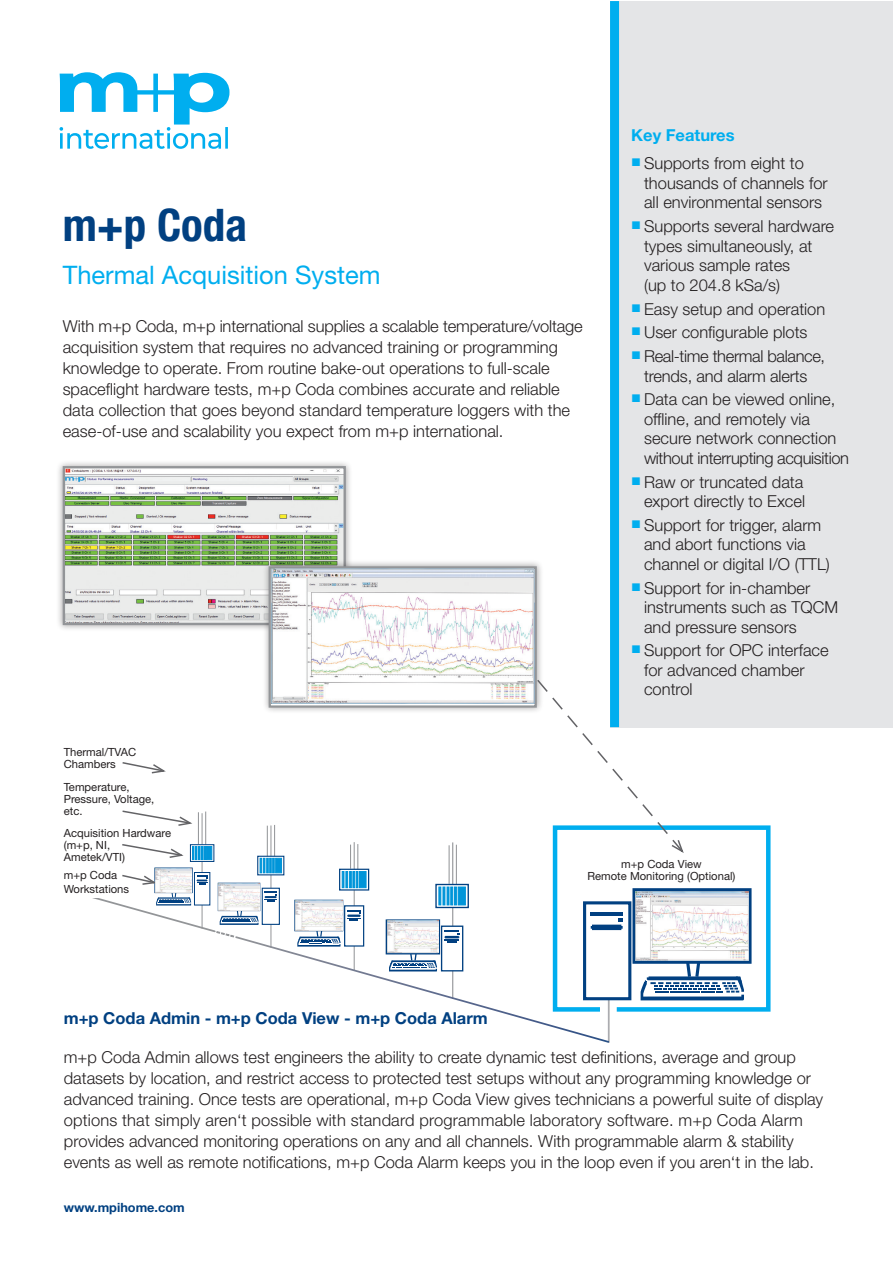
<style>
.page{position:relative;width:893px;height:1263px;background:#fff}
.page>*{position:absolute;margin:0;border:0;box-sizing:border-box;transform-origin:0 0}
.Hauptüberschrift_wei{font:700 condensed 45px "Helvetica Neue LT Std";color:#014081}
.Hauptüberschrift2{font:25.5px "Helvetica Neue LT Std";color:#00aeef}
.Fließtext{font:300 16.5px/19.5px "Helvetica Neue LT Std";color:#231f20}
.Fließtext-2{font:300 16.5px/19.5px "Helvetica Neue LT Std";letter-spacing:-.02em;color:#231f20;text-align:center}
.Überschrift_3{font:700 16.5px "Helvetica Neue LT Std";color:#014081}
.Überschrift_3-2{font:700 16.5px "Helvetica Neue LT Std";color:#00aeef}
.t1{font:700 12.75px "Helvetica Neue LT Std";color:#014081}
.Adresse{font:11.25px/12px "Helvetica Neue LT Std";color:#231f20}
</style>
<div class="page">
<div style="left:610px;top:1px;width:283px;height:726px;background:#e4e5e7"></div>
<div style="left:610px;top:1px;width:9px;height:726px;background:#00aeef"></div>
<svg style="left:60px;top:72px;width:169px;height:77px"></svg>
<div style="left:56px;top:459px;width:296px;height:173px;background:#231f20;opacity:.4"></div>
<img style="left:66px;top:469px;width:277px;height:153px">
<div style="left:63px;top:466px;width:283px;height:159px;border:2px solid #939598"></div>
<div style="left:262px;top:560px;width:281px;height:154px;background:#231f20;opacity:.4"></div>
<img style="left:272px;top:569px;width:262px;height:109px">
<div style="left:269px;top:566px;width:268px;height:142px;border:2px solid #939598"></div>
<svg style="left:92px;top:678px;width:681px;height:365px"></svg>
<img style="left:387px;top:921px;width:52px;height:32px">
<img style="left:296px;top:901px;width:46px;height:29px">
<img style="left:219px;top:887px;width:40px;height:23px">
<img style="left:155px;top:868px;width:37px;height:24px">
<img style="left:636px;top:891px;width:112px;height:69px">
<img style="left:165px;top:689px;width:408px;height:198px">
<p class="Hauptüberschrift_wei" style="left:63px;top:197px;width:186px">m+p Coda</p>
<p class="Hauptüberschrift2" style="left:63px;top:260px;width:319px">Thermal Acquisition System</p>
<p class="Fließtext" style="left:63px;top:316px;width:522px;line-height:21px">With m+p Coda, m+p international supplies a scalable temperature/voltage acquisition system that requires no advanced training or programming knowledge to operate. From routine bake-out operations to full-scale spaceflight hardware tests, m+p Coda combines accurate and reliable data collection that goes beyond standard temperature loggers with the ease-of-use and scalability you expect from m+p international.</p>
<p class="Adresse" style="left:64px;top:746px;width:74px">Thermal/TVAC<br>Chambers</p>
<p class="Adresse" style="left:64px;top:781px;width:92px">Temperature,<br>Pressure, Voltage, etc.</p>
<p class="Überschrift_3-2" style="left:631px;top:125px;width:105px">Key Features</p>
<p class="Fließtext" style="left:644px;top:154px;width:185px;text-indent:-13px"><sup>■</sup> Supports from eight to thousands of channels for all environmental sensors</p>
<p class="Fließtext" style="left:644px;top:216px;width:192px;text-indent:-13px"><sup>■</sup> Supports several hardware types simultaneously, at various sample rates<br>(up to 204.8 kSa/s)</p>
<p class="Fließtext" style="left:631px;top:299px;width:195px"><sup>■</sup> Easy setup and operation</p>
<p class="Fließtext" style="left:631px;top:322px;width:178px"><sup>■</sup> User configurable plots</p>
<p class="Fließtext-2" style="left:631px;top:346px;width:195px"><sup>■</sup> Real-time thermal balance, trends, and alarm alerts</p>
<p class="Fließtext" style="left:644px;top:389px;width:206px;text-indent:-13px"><sup>■</sup> Data can be viewed online, offline, and remotely via secure network connection without interrupting acquisition</p>
<p class="Fließtext" style="left:631px;top:472px;width:175px;text-align:right"><sup>■</sup> Raw or truncated data export directly to Excel</p>
<p class="Fließtext" style="left:644px;top:515px;width:187px;text-indent:-13px"><sup>■</sup> Support for trigger, alarm and abort functions via channel or digital I/O (TTL)</p>
<p class="Fließtext" style="left:644px;top:578px;width:196px;text-indent:-13px"><sup>■</sup> Support for in-chamber instruments such as TQCM and pressure sensors</p>
<p class="Fließtext" style="left:644px;top:640px;width:186px;text-indent:-13px"><sup>■</sup> Support for OPC interface for advanced chamber control</p>
<p class="Adresse" style="left:64px;top:826px;width:109px">Acquisition Hardware (m+p, NI,<br>Ametek/VTI)</p>
<p class="Adresse" style="left:64px;top:867px;width:67px;line-height:14.2px">m+p Coda<br>Workstations</p>
<p class="Überschrift_3" style="left:64px;top:1008px;width:426px">m+p Coda Admin - m+p Coda View - m+p Coda Alarm</p>
<p class="Adresse" style="left:587px;top:858px;width:149px;text-align:center">m+p Coda View<br>Remote Monitoring (Optional)</p>
<p class="Fließtext" style="left:64px;top:1046px;width:761px;line-height:21px">m+p Coda Admin allows test engineers the ability to create dynamic test definitions, average and group datasets by location, and restrict access to protected test setups without any programming knowledge or advanced training. Once tests are operational, m+p Coda View gives technicians a powerful suite of display options that simply aren‘t possible with standard programmable laboratory software. m+p Coda Alarm provides advanced monitoring operations on any and all channels. With programmable alarm &amp; stability events as well as remote notifications, m+p Coda Alarm keeps you in the loop even if you aren‘t in the lab.</p>
<p class="t1" style="left:64px;top:1199px;width:123px">www.mpihome.com</p>
</div>
